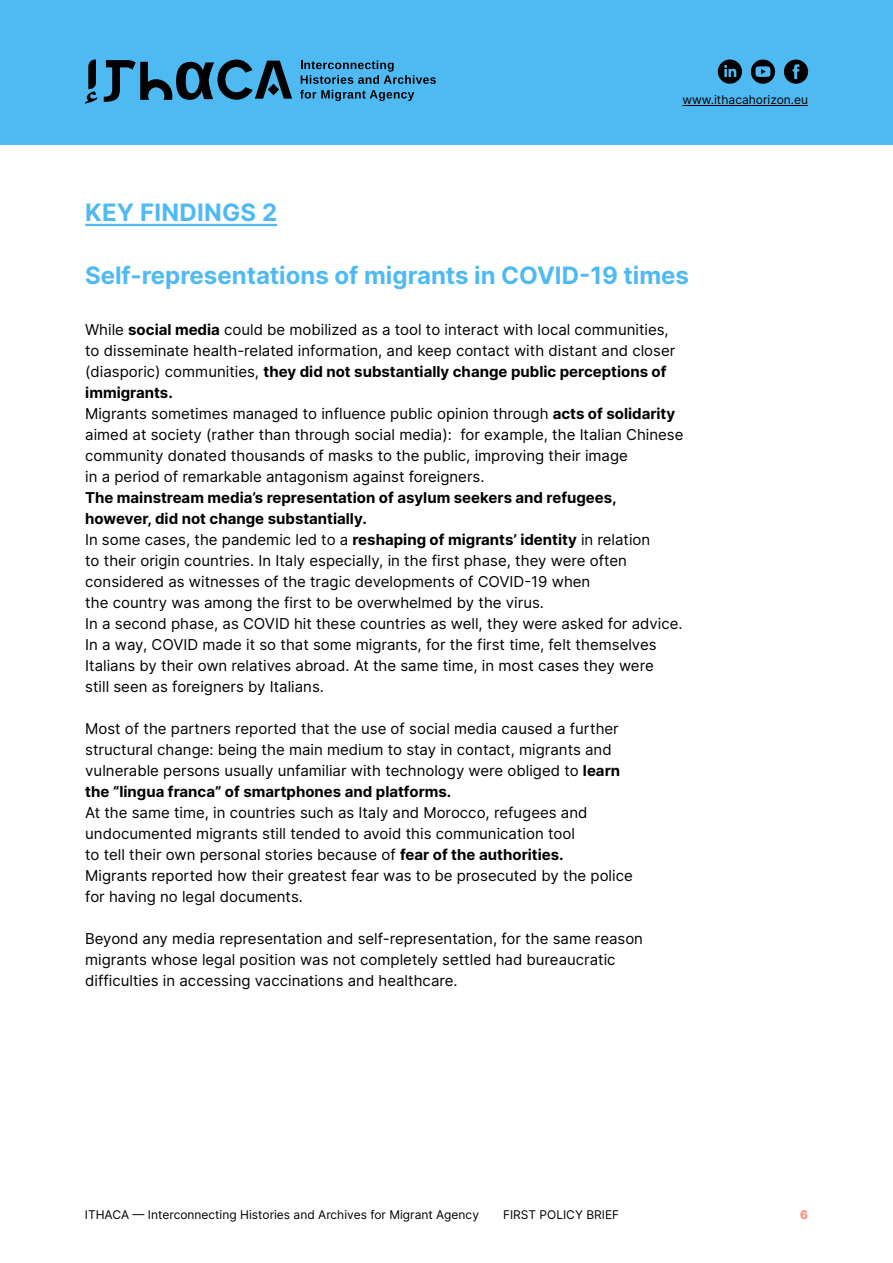
<style>
.page{position:relative;width:893px;height:1263px;background:#fff}
.page>*{position:absolute;margin:0;border:0;box-sizing:border-box;transform-origin:0 0}
.t1{font:700 24px "Inter";color:#4fbaf2}
.t2{font:15px/21px "Inter";color:#000}
.t3{font:12px "Inter";color:#000}
.t4{font:700 12px "Inter";color:#ff846e}
.s1{font-weight:700}
</style>
<div class="page">
<hr style="left:85px;top:224px;width:192px;height:2px;background:#4fbaf2">
<div style="left:0;top:0;width:893px;height:144px;background:#4fbaf2"></div>
<svg style="left:301px;top:60px;width:135px;height:24px"></svg>
<svg style="left:300px;top:90px;width:114px;height:11px"></svg>
<svg style="left:85px;top:60px;width:207px;height:44px"></svg>
<hr style="left:682px;top:105px;width:126px;height:1px;background:#000">
<svg style="left:751px;top:60px;width:24px;height:24px"></svg>
<svg style="left:718px;top:60px;width:24px;height:24px"></svg>
<svg style="left:784px;top:60px;width:24px;height:24px"></svg>
<h1 class="t1" style="left:85px;top:195px;width:193px">KEY FINDINGS 2</h1>
<p class="t3" style="left:682px;top:90px;width:127px">www.ithacahorizon.eu</p>
<h1 class="t1" style="left:85px;top:258px;width:606px">Self-representations of migrants in COVID-19 times</h1>
<p class="t2" style="left:85px;top:319px;width:600px">While <span class="s1">social media</span> could be mobilized as a tool to interact with local communities, to disseminate health-related information, and keep contact with distant and closer (diasporic) communities, <span class="s1">they did not substantially change public perceptions of immigrants.<br></span>Migrants sometimes managed to influence public opinion through <span class="s1">acts of solidarity </span>aimed at society (rather than through social media): for example, the Italian Chinese community donated thousands of masks to the public, improving their image<br>in a period of remarkable antagonism against foreigners.</p>
<p class="t2" style="left:85px;top:487px;width:599px"><span class="s1">The mainstream media’s representation of asylum seekers and refugees, however, did not change substantially.<br></span>In some cases, the pandemic led to a <span class="s1">reshaping of migrants’ identity</span> in relation<br>to their origin countries. In Italy especially, in the first phase, they were often considered as witnesses of the tragic developments of COVID-19 when<br>the country was among the first to be overwhelmed by the virus.<br>In a second phase, as COVID hit these countries as well, they were asked for advice.<br>In a way, COVID made it so that some migrants, for the first time, felt themselves Italians by their own relatives abroad. At the same time, in most cases they were<br>still seen as foreigners by Italians.</p>
<p class="t2" style="left:85px;top:718px;width:537px">Most of the partners reported that the use of social media caused a further structural change: being the main medium to stay in contact, migrants and vulnerable persons usually unfamiliar with technology were obliged to <span class="s1">learn the “lingua franca” of smartphones and platforms.</span></p>
<p class="t2" style="left:85px;top:802px;width:549px">At the same time, in countries such as Italy and Morocco, refugees and undocumented migrants still tended to avoid this communication tool<br>to tell their own personal stories because of <span class="s1">fear of the authorities.<br></span>Migrants reported how their greatest fear was to be prosecuted by the police for having no legal documents.</p>
<p class="t2" style="left:85px;top:928px;width:560px">Beyond any media representation and self-representation, for the same reason migrants whose legal position was not completely settled had bureaucratic difficulties in accessing vaccinations and healthcare.</p>
<p class="t3" style="left:85px;top:1206px;width:396px">ITHACA — Interconnecting Histories and Archives for Migrant Agency</p>
<p class="t3" style="left:503px;top:1206px;width:118px">FIRST POLICY BRIEF</p>
<p class="t4" style="left:800px;top:1206px;width:9px">6</p>
</div>
